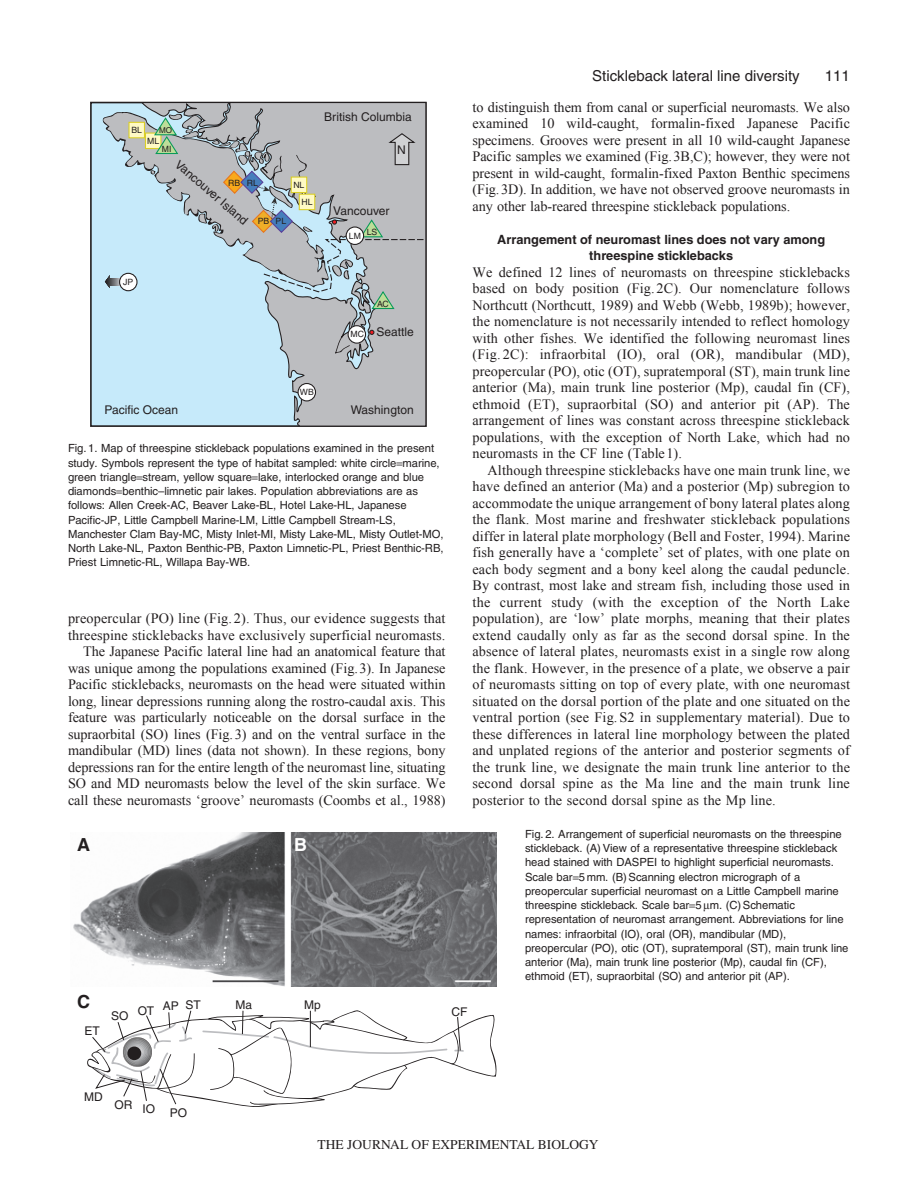
<style>
.page{position:relative;width:918px;height:1188px;background:#fff}
.page>*{position:absolute;margin:0;border:0;box-sizing:border-box;transform-origin:0 0}
.t1{font:700 18px "Helvetica";color:#231f20}
.t2{font:700 18px "Helvetica";color:#fff}
.t3{font:15px "Helvetica";color:#231f20}
.t4{font:14.25px/16.5px "Times New Roman";letter-spacing:-.005em;color:#231f20;text-align:justify}
.t5{font:13.5px "Times";color:#231f20}
.t6{font:700 12.75px/16.5px "Helvetica";color:#231f20;text-align:center}
.t7{font:12px "Helvetica";color:#231f20}
.t8{font:11.25px/14.2px "Helvetica";letter-spacing:-.005em;color:#231f20}
.t9{font:8.7px "Helvetica";color:#231f20}
.t10{font:8.1px "Helvetica";color:#231f20}
</style>
<div class="page">
<div style="left:91px;top:103px;width:335px;height:323px;background:#c6eafa"></div>
<svg style="left:141px;top:101px;width:286px;height:326px"></svg>
<div style="left:298px;top:384px;width:18px;height:17px;background:#fff;border-radius:50%"></div>
<div style="left:298px;top:383px;width:18px;height:18px;border:1px solid #231f20;border-radius:50%"></div>
<svg style="left:99px;top:103px;width:326px;height:292px"></svg>
<img style="left:73px;top:833px;width:423px;height:153px">
<svg style="left:87px;top:1010px;width:409px;height:97px"></svg>
<p class="t9" style="left:132px;top:127px;width:12px">BL</p>
<p class="t10" style="left:159px;top:128px;width:15px">MO</p>
<p class="t9" style="left:162px;top:146px;width:11px">MI</p>
<p class="t9" style="left:147px;top:137px;width:14px">ML</p>
<p class="t7" style="left:180px;top:159px;width:93px;rotate:41deg">Vancouver Island</p>
<p class="t9" style="left:228px;top:179px;width:31px">RB RL</p>
<p class="t9" style="left:293px;top:182px;width:13px">NL</p>
<p class="t9" style="left:301px;top:199px;width:13px">HL</p>
<p class="t9" style="left:258px;top:218px;width:30px">PB PL</p>
<p class="t7" style="left:324px;top:112px;width:89px">British Columbia</p>
<p class="t7" style="left:397px;top:145px;width:10px">N</p>
<p class="t7" style="left:333px;top:207px;width:58px">Vancouver</p>
<p class="t9" style="left:367px;top:229px;width:12px">LS</p>
<p class="t9" style="left:349px;top:233px;width:14px">LM</p>
<p class="t9" style="left:123px;top:278px;width:12px">JP</p>
<p class="t9" style="left:351px;top:331px;width:15px">MC</p>
<p class="t9" style="left:377px;top:301px;width:13px">AC</p>
<p class="t7" style="left:376px;top:327px;width:39px">Seattle</p>
<p class="t7" style="left:105px;top:405px;width:75px">Pacific Ocean</p>
<p class="t9" style="left:300px;top:389px;width:15px">WB</p>
<p class="t7" style="left:351px;top:405px;width:64px">Washington</p>
<p class="t8" style="left:68px;top:442px;width:377px">Fig. 1. Map of threespine stickleback populations examined in the present study. Symbols represent the type of habitat sampled: white circle marine, green triangle stream, yellow square lake, interlocked orange and blue diamonds benthic–limnetic pair lakes. Population abbreviations are as follows: Allen Creek-AC, Beaver Lake-BL, Hotel Lake-HL, Japanese Pacific-JP, Little Campbell Marine-LM, Little Campbell Stream-LS, Manchester Clam Bay-MC, Misty Inlet-MI, Misty Lake-ML, Misty Outlet-MO, North Lake-NL, Paxton Benthic-PB, Paxton Limnetic-PL, Priest Benthic-RB, Priest Limnetic-RL, Willapa Bay-WB.</p>
<p class="t4" style="left:68px;top:610px;width:379px;text-align:right">preopercular (PO) line (Fig. 2). Thus, our evidence suggests that threespine sticklebacks have exclusively superficial neuromasts.<br>The Japanese Pacific lateral line had an anatomical feature that was unique among the populations examined (Fig.3). In Japanese Pacific sticklebacks, neuromasts on the head were situated within long, linear depressions running along the rostro-caudal axis. This feature was particularly noticeable on the dorsal surface in the supraorbital (SO) lines (Fig.3) and on the ventral surface in the mandibular (MD) lines (data not shown). In these regions, bony depressions ran for the entire length of the neuromast line, situating SO and MD neuromasts below the level of the skin surface. We call these neuromasts ‘groove’ neuromasts (Coombs et al., 1988)</p>
<p class="t1" style="left:77px;top:838px;width:14px">A</p>
<p class="t2" style="left:294px;top:838px;width:14px">B</p>
<p class="t3" style="left:592px;top:70px;width:209px">Stickleback lateral line diversity</p>
<p class="t3" style="left:825px;top:70px;width:27px">111</p>
<p class="t4" style="left:472px;top:99px;width:379px">to distinguish them from canal or superficial neuromasts. We also examined 10 wild-caught, formalin-fixed Japanese Pacific specimens. Grooves were present in all 10 wild-caught Japanese Pacific samples we examined (Fig.3B,C); however, they were not present in wild-caught, formalin-fixed Paxton Benthic specimens (Fig.3D). In addition, we have not observed groove neuromasts in any other lab-reared threespine stickleback populations.</p>
<p class="t6" style="left:497px;top:232px;width:329px">Arrangement of neuromast lines does not vary among threespine sticklebacks</p>
<p class="t4" style="left:472px;top:264px;width:379px">We defined 12 lines of neuromasts on threespine sticklebacks based on body position (Fig. 2C). Our nomenclature follows Northcutt (Northcutt, 1989) and Webb (Webb, 1989b); however, the nomenclature is not necessarily intended to reflect homology with other fishes. We identified the following neuromast lines (Fig. 2C): infraorbital (IO), oral (OR), mandibular (MD), preopercular (PO), otic (OT), supratemporal (ST), main trunk line anterior (Ma), main trunk line posterior (Mp), caudal fin (CF), ethmoid (ET), supraorbital (SO) and anterior pit (AP). The arrangement of lines was constant across threespine stickleback populations, with the exception of North Lake, which had no neuromasts in the CF line (Table1).</p>
<p class="t4" style="left:472px;top:462px;width:379px;text-indent:15px">Although threespine sticklebacks have one main trunk line, we have defined an anterior (Ma) and a posterior (Mp) subregion to accommodate the unique arrangement of bony lateral plates along the flank. Most marine and freshwater stickleback populations differ in lateral plate morphology (Bell and Foster, 1994). Marine fish generally have a ‘complete’ set of plates, with one plate on each body segment and a bony keel along the caudal peduncle.<br>By contrast, most lake and stream fish, including those used in the current study (with the exception of the North Lake population), are ‘low’ plate morphs, meaning that their plates extend caudally only as far as the second dorsal spine. In the absence of lateral plates, neuromasts exist in a single row along the flank. However, in the presence of a plate, we observe a pair of neuromasts sitting on top of every plate, with one neuromast situated on the dorsal portion of the plate and one situated on the ventral portion (see Fig.S2 in supplementary material). Due to these differences in lateral line morphology between the plated and unplated regions of the anterior and posterior segments of the trunk line, we designate the main trunk line anterior to the second dorsal spine as the Ma line and the main trunk line posterior to the second dorsal spine as the Mp line.</p>
<p class="t8" style="left:525px;top:828px;width:325px">Fig. 2. Arrangement of superficial neuromasts on the threespine stickleback. (A) View of a representative threespine stickleback head stained with DASPEI to highlight superficial neuromasts.<br>Scale bar 5 mm. (B)Scanning electron micrograph of a preopercular superficial neuromast on a Little Campbell marine threespine stickleback. Scale bar 5 m. (C)Schematic representation of neuromast arrangement. Abbreviations for line names: infraorbital (IO), oral (OR), mandibular (MD), preopercular (PO), otic (OT), supratemporal (ST), main trunk line anterior (Ma), main trunk line posterior (Mp), caudal fin (CF), ethmoid (ET), supraorbital (SO) and anterior pit (AP).</p>
<p class="t1" style="left:77px;top:995px;width:14px">C</p>
<p class="t7" style="left:85px;top:1026px;width:17px">ET</p>
<p class="t7" style="left:111px;top:1012px;width:19px">SO</p>
<p class="t7" style="left:138px;top:1001px;width:64px">OT AP ST</p>
<p class="t7" style="left:236px;top:1001px;width:18px">Ma</p>
<p class="t7" style="left:304px;top:1000px;width:18px">Mp</p>
<p class="t7" style="left:451px;top:1007px;width:17px">CF</p>
<p class="t7" style="left:84px;top:1093px;width:20px">MD</p>
<p class="t7" style="left:114px;top:1100px;width:19px">OR</p>
<p class="t7" style="left:142px;top:1104px;width:14px">IO</p>
<p class="t7" style="left:170px;top:1108px;width:19px">PO</p>
<p class="t5" style="left:318px;top:1137px;width:282px">THE JOURNAL OF EXPERIMENTAL BIOLOGY</p>
</div>
